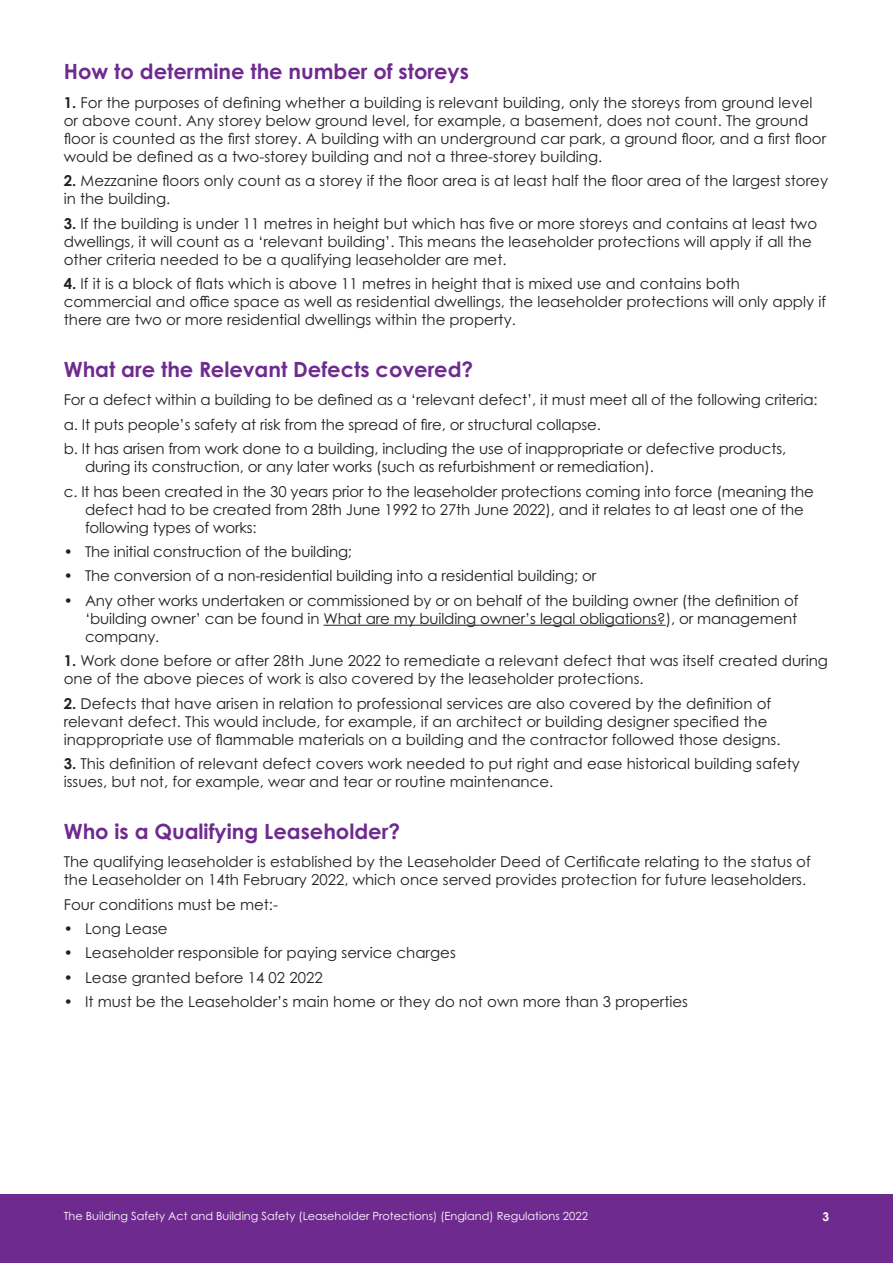
<style>
.page{position:relative;width:893px;height:1263px;background:#fff}
.page>*{position:absolute;margin:0;border:0;box-sizing:border-box;transform-origin:0 0}
.Section_Headings{font:700 21px "Century Gothic Pro";color:#6e2a8e}
.Body{font:15px/18px "Century Gothic Pro";color:#231f20}
.t1{font:700 12px "Century Gothic Pro";color:#fff}
.t2{font:11.25px "Century Gothic Pro";color:#fff}
.s1{font-weight:700}
</style>
<div class="page">
<div style="left:0;top:1195px;width:893px;height:68px;background:#6e2a8e"></div>
<hr style="left:323px;top:625px;width:343px;height:1px;background:#231f20">
<p class="Section_Headings" style="left:64px;top:59px;width:407px">How to determine the number of storeys</p>
<p class="Body" style="left:64px;top:93px;width:764px"><span class="s1">1.</span> For the purposes of defining whether a building is relevant building, only the storeys from ground level or above count. Any storey below ground level, for example, a basement, does not count. The ground floor is counted as the first storey. A building with an underground car park, a ground floor, and a first floor would be defined as a two-storey building and not a three-storey building.</p>
<p class="Body" style="left:64px;top:172px;width:766px"><span class="s1">2.</span> Mezzanine floors only count as a storey if the floor area is at least half the floor area of the largest storey in the building.</p>
<p class="Body" style="left:64px;top:214px;width:755px"><span class="s1">3.</span> If the building is under 11 metres in height but which has five or more storeys and contains at least two dwellings, it will count as a ‘relevant building’. This means the leaseholder protections will apply if all the other criteria needed to be a qualifying leaseholder are met.</p>
<p class="Body" style="left:64px;top:274px;width:764px"><span class="s1">4.</span> If it is a block of flats which is above 11 metres in height that is mixed use and contains both commercial and office space as well as residential dwellings, the leaseholder protections will only apply if there are two or more residential dwellings within the property.</p>
<p class="Section_Headings" style="left:64px;top:356px;width:411px">What are the Relevant Defects covered?</p>
<p class="Body" style="left:64px;top:391px;width:755px">For a defect within a building to be defined as a ‘relevant defect’, it must meet all of the following criteria:</p>
<p class="Body" style="left:64px;top:415px;width:539px">a. It puts people’s safety at risk from the spread of fire, or structural collapse.</p>
<p class="Body" style="left:85px;top:440px;width:703px;text-indent:-21px">b. It has arisen from work done to a building, including the use of inappropriate or defective products, during its construction, or any later works (such as refurbishment or remediation).</p>
<p class="Body" style="left:85px;top:482px;width:730px;text-indent:-21px">c. It has been created in the 30 years prior to the leaseholder protections coming into force (meaning the defect had to be created from 28th June 1992 to 27th June 2022), and it relates to at least one of the following types of works:</p>
<p class="Body" style="left:64px;top:542px;width:290px">• The initial construction of the building;</p>
<p class="Body" style="left:64px;top:567px;width:534px">• The conversion of a non-residential building into a residential building; or</p>
<p class="Body" style="left:85px;top:591px;width:715px;text-align:justify;text-indent:-21px">• Any other works undertaken or commissioned by or on behalf of the building owner (the definition of ‘building owner’ can be found in What are my building owner’s legal obligations?), or management company.</p>
<p class="Body" style="left:64px;top:651px;width:766px"><span class="s1">1.</span> Work done before or after 28th June 2022 to remediate a relevant defect that was itself created during one of the above pieces of work is also covered by the leaseholder protections.</p>
<p class="Body" style="left:64px;top:694px;width:718px"><span class="s1">2.</span> Defects that have arisen in relation to professional services are also covered by the definition of relevant defect. This would include, for example, if an architect or building designer specified the inappropriate use of flammable materials on a building and the contractor followed those designs.</p>
<p class="Body" style="left:64px;top:754px;width:738px"><span class="s1">3.</span> This definition of relevant defect covers work needed to put right and ease historical building safety issues, but not, for example, wear and tear or routine maintenance.</p>
<p class="Section_Headings" style="left:64px;top:818px;width:338px">Who is a Qualifying Leaseholder?</p>
<p class="Body" style="left:64px;top:853px;width:748px">The qualifying leaseholder is established by the Leaseholder Deed of Certificate relating to the status of the Leaseholder on 14th February 2022, which once served provides protection for future leaseholders.</p>
<p class="Body" style="left:64px;top:895px;width:216px">Four conditions must be met:-</p>
<p class="Body" style="left:64px;top:919px;width:105px">• Long Lease</p>
<p class="Body" style="left:64px;top:944px;width:394px">• Leaseholder responsible for paying service charges</p>
<p class="Body" style="left:64px;top:968px;width:260px">• Lease granted before 14 02 2022</p>
<p class="Body" style="left:64px;top:992px;width:626px">• It must be the Leaseholder’s main home or they do not own more than 3 properties</p>
<p class="t2" style="left:64px;top:1209px;width:526px">The Building Safety Act and Building Safety (Leaseholder Protections) (England) Regulations 2022</p>
<p class="t1" style="left:822px;top:1209px;width:8px">3</p>
</div>
